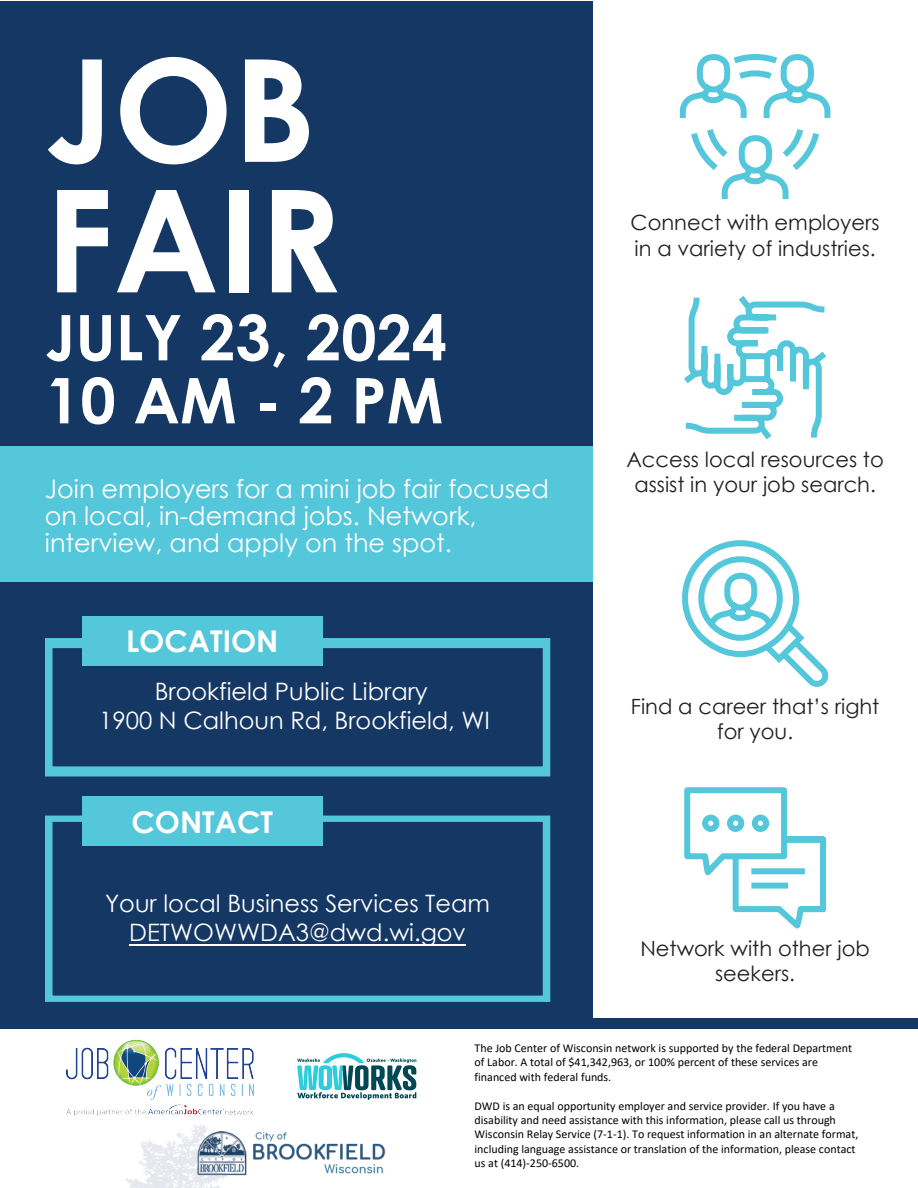
<style>
.page{position:relative;width:918px;height:1188px;background:#fff}
.page>*{position:absolute;margin:0;border:0;box-sizing:border-box;transform-origin:0 0}
.t1{font:700 142.5px/130.5px "Century Gothic";color:#fff}
.t2{font:700 63px/63px "Century Gothic";color:#fff}
.t3{font:700 30px "Century Gothic";color:#fff}
.t4{font:25.5px/27px "Century Gothic";color:#fff}
.t5{font:24px/28.8px "Century Gothic";color:#fff;text-align:center}
.t6{font:21px/25.2px "Century Gothic";color:#231f20;text-align:center}
.t7{font:12px/14.4px "Calibri";color:#000}
</style>
<div class="page">
<div style="left:0;top:1px;width:592px;height:1028px;background:#143763"></div>
<img style="left:297px;top:1053px;width:120px;height:47px">
<div style="left:82px;top:616px;width:241px;height:50px;background:#55c7db"></div>
<div style="left:44px;top:639px;width:507px;height:137px;border:9px solid #55c7db"></div>
<div style="left:45px;top:815px;width:505px;height:187px;border:7px solid #55c7db"></div>
<hr style="left:129px;top:944px;width:337px;height:1px;background:#fff">
<div style="left:82px;top:797px;width:241px;height:49px;background:#55c7db"></div>
<div style="left:0;top:446px;width:592px;height:135px;background:#55c7db"></div>
<div style="left:0;top:1019px;width:918px;height:10px;background:#143763"></div>
<svg style="left:682px;top:540px;width:147px;height:147px"></svg>
<svg style="left:679px;top:54px;width:152px;height:145px"></svg>
<svg style="left:684px;top:296px;width:143px;height:144px"></svg>
<svg style="left:684px;top:787px;width:143px;height:142px"></svg>
<img style="left:67px;top:1040px;width:186px;height:76px">
<img style="left:125px;top:1125px;width:261px;height:62px">
<h1 class="t1" style="left:45px;top:39px;width:298px">JOB<br>FAIR</h1>
<h2 class="t2" style="left:45px;top:303px;width:403px">JULY 23, 2024<br>10 AM - 2 PM</h2>
<h3 class="t4" style="left:45px;top:475px;width:506px">Join employers for a mini job fair focused on local, in-demand jobs. Network, interview, and apply on the spot.</h3>
<h3 class="t3" style="left:126px;top:619px;width:154px">LOCATION</h3>
<h3 class="t5" style="left:99px;top:677px;width:392px">Brookfield Public Library<br>1900 N Calhoun Rd, Brookfield, WI</h3>
<h3 class="t3" style="left:131px;top:800px;width:143px">CONTACT</h3>
<h3 class="t5" style="left:105px;top:888px;width:386px">Your local Business Services Team<br>DETWOWWDA3@dwd.wi.gov</h3>
<h3 class="t6" style="left:631px;top:210px;width:251px;text-align:left">Connect with employers in a variety of industries.</h3>
<h3 class="t6" style="left:626px;top:447px;width:259px">Access local resources to assist in your job search.</h3>
<h3 class="t6" style="left:631px;top:694px;width:250px">Find a career that’s right for you.</h3>
<h3 class="t6" style="left:640px;top:936px;width:231px">Network with other job seekers.</h3>
<p class="t7" style="left:475px;top:1040px;width:379px">The Job Center of Wisconsin network is supported by the federal Department of Labor. A total of $41,342,963, or 100% percent of these services are financed with federal funds.</p>
<p class="t7" style="left:475px;top:1098px;width:385px">DWD is an equal opportunity employer and service provider. If you have a disability and need assistance with this information, please call us through Wisconsin Relay Service (7-1-1). To request information in an alternate format, including language assistance or translation of the information, please contact us at (414)-250-6500.</p>
</div>
